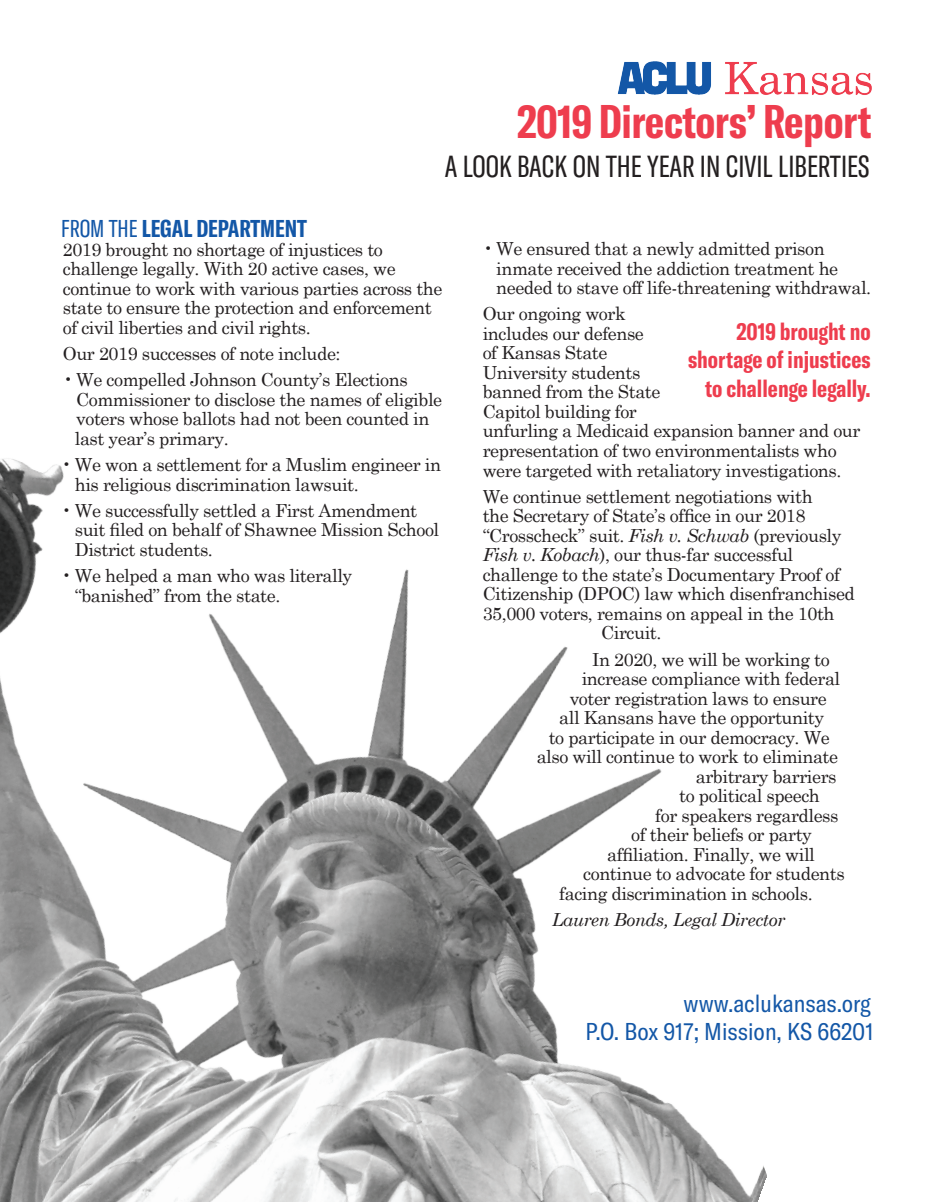
<style>
.page{position:relative;width:932px;height:1202px;background:#fff}
.page>*{position:absolute;margin:0;border:0;box-sizing:border-box;transform-origin:0 0}
.t1{font:700 extra-condensed 46.5px "GT America";letter-spacing:-.01em;color:#ee3d4e}
.t2{font:extra-condensed 30px "GT America";color:#231f20}
.t3{font:700 extra-condensed 24px/28.8px "GT America";color:#ee3d4e;text-align:right}
.t4{font:condensed 24px/28.2px "GT America";color:#1357a7;text-align:right}
.t5{font:700 extra-condensed 24px "GT America";color:#1357a7}
.t6{font:18px/19.5px "Century Schoolbook";letter-spacing:-.025em;color:#231f20}
.t7{font:italic 18px "Century Schoolbook";letter-spacing:-.025em;color:#231f20}
.s1{font-weight:400}
.s2{font-style:italic}
</style>
<div class="page">
<img style="left:0;top:459px;width:767px;height:743px">
<img style="left:617px;top:61px;width:255px;height:34px">
<h1 class="t1" style="left:517px;top:93px;width:356px">2019 Directors’ Report</h1>
<h3 class="t5" style="left:61px;top:214px;width:247px"><span class="s1">FROM THE</span> LEGAL DEPARTMENT</h3>
<h2 class="t2" style="left:445px;top:149px;width:426px">A LOOK BACK ON THE YEAR IN CIVIL LIBERTIES</h2>
<p class="t6" style="left:63px;top:238px;width:381px">2019 brought no shortage of injustices to challenge legally. With 20 active cases, we continue to work with various parties across the state to ensure the protection and enforcement of civil liberties and civil rights.</p>
<p class="t6" style="left:63px;top:342px;width:279px">Our 2019 successes of note include:</p>
<p class="t6" style="left:75px;top:368px;width:369px;text-indent:-12px">• We compelled Johnson County’s Elections Commissioner to disclose the names of eligible voters whose ballots had not been counted in last year’s primary.</p>
<p class="t6" style="left:75px;top:453px;width:368px;text-indent:-13px">• We won a settlement for a Muslim engineer in his religious discrimination lawsuit.</p>
<p class="t6" style="left:75px;top:499px;width:366px;text-indent:-13px">• We successfully settled a First Amendment suit filed on behalf of Shawnee Mission School<br>District students.</p>
<p class="t6" style="left:75px;top:564px;width:279px;text-indent:-13px">• We helped a man who was literally “banished” from the state.</p>
<p class="t6" style="left:496px;top:237px;width:376px;text-indent:-14px">• We ensured that a newly admitted prison inmate received the addiction treatment he needed to stave off life-threatening withdrawal.</p>
<p class="t6" style="left:482px;top:303px;width:379px">Our ongoing work<br>includes our defense<br>of Kansas State<br>University students<br>banned from the State<br>Capitol building for<br>unfurling a Medicaid expansion banner and our representation of two environmentalists who were targeted with retaliatory investigations.</p>
<p class="t6" style="left:482px;top:485px;width:331px">We continue settlement negotiations with</p>
<p class="t6" style="left:482px;top:504px;width:324px">the Secretary of State’s office in our 2018</p>
<p class="t6" style="left:482px;top:524px;width:360px">“Crosscheck” suit. <span class="s2">Fish v. Schwab</span> (previously</p>
<p class="t6" style="left:482px;top:543px;width:312px"><span class="s2">Fish v. Kobach</span>), our thus-far successful</p>
<p class="t6" style="left:482px;top:563px;width:359px">challenge to the state’s Documentary Proof of</p>
<p class="t6" style="left:482px;top:582px;width:373px">Citizenship (DPOC) law which disenfranchised</p>
<p class="t6" style="left:482px;top:602px;width:353px">35,000 voters, remains on appeal in the 10th</p>
<p class="t6" style="left:601px;top:621px;width:62px">Circuit.</p>
<p class="t6" style="left:592px;top:647px;width:239px">In 2020, we will be working to</p>
<p class="t6" style="left:581px;top:667px;width:260px">increase compliance with federal</p>
<p class="t6" style="left:569px;top:686px;width:258px">voter registration laws to ensure</p>
<p class="t6" style="left:559px;top:706px;width:266px">all Kansans have the opportunity</p>
<p class="t6" style="left:548px;top:725px;width:283px">to participate in our democracy. We</p>
<p class="t6" style="left:536px;top:745px;width:303px">also will continue to work to eliminate</p>
<p class="t6" style="left:695px;top:764px;width:142px">arbitrary barriers</p>
<p class="t6" style="left:679px;top:784px;width:142px">to political speech</p>
<p class="t6" style="left:655px;top:803px;width:185px">for speakers regardless</p>
<p class="t6" style="left:631px;top:823px;width:182px">of their beliefs or party</p>
<p class="t6" style="left:607px;top:842px;width:209px">affiliation. Finally, we will</p>
<p class="t6" style="left:583px;top:862px;width:263px">continue to advocate for students</p>
<p class="t6" style="left:559px;top:881px;width:255px">facing discrimination in schools.</p>
<p class="t7" style="left:551px;top:905px;width:235px">Lauren Bonds, Legal Director</p>
<h3 class="t3" style="left:688px;top:316px;width:184px">2019 brought no shortage of injustices to challenge legally.</h3>
<h3 class="t4" style="left:585px;top:989px;width:290px">www.aclukansas.org<br>P.O. Box 917; Mission, KS 66201</h3>
</div>
